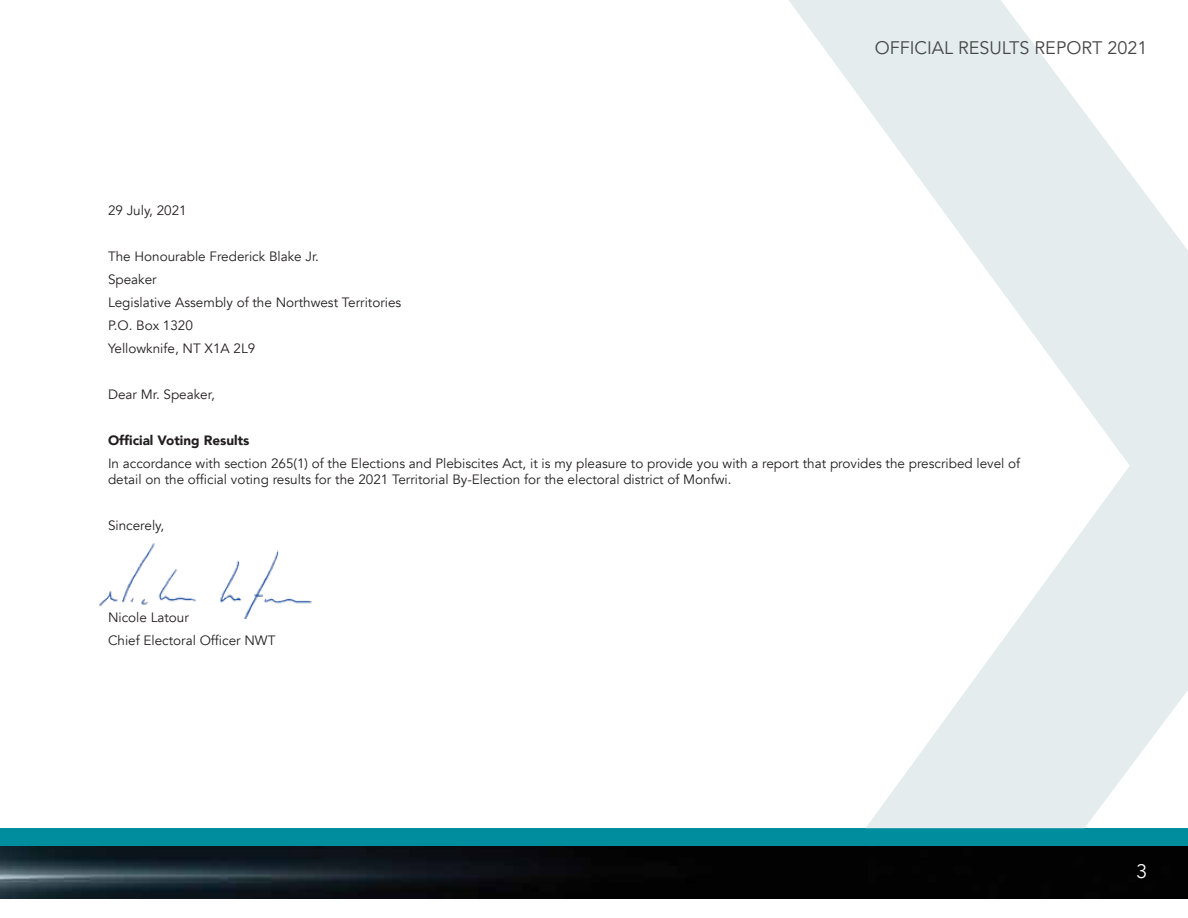
<style>
.page{position:relative;width:1188px;height:918px;background:#fff}
.page>*{position:absolute;margin:0;border:0;box-sizing:border-box;transform-origin:0 0}
.t1{font:19.5px "Avenir Next";color:#fff}
.t2{font:18px "Avenir LT Std";color:#464647}
.t3{font:13.5px/23px "Avenir";color:#231f20}
.t4{font:900 13.5px "Avenir";color:#231f20}
</style>
<div class="page">
<div style="left:0;top:828px;width:1188px;height:52px;background:#008e9e"></div>
<img style="left:0;top:846px;width:1188px;height:52px">
<svg style="left:789px;top:0;width:399px;height:828px"></svg>
<img style="left:99px;top:543px;width:213px;height:75px">
<h2 class="t2" style="left:875px;top:38px;width:274px">OFFICIAL RESULTS REPORT 2021</h2>
<p class="t3" style="left:108px;top:200px;width:80px">29 July, 2021</p>
<p class="t3" style="left:108px;top:245px;width:295px">The Honourable Frederick Blake Jr.<br>Speaker<br>Legislative Assembly of the Northwest Territories<br>P.O. Box 1320<br>Yellowknife, NT X1A 2L9</p>
<p class="t3" style="left:108px;top:383px;width:108px">Dear Mr. Speaker,</p>
<p class="t4" style="left:108px;top:429px;width:143px">Official Voting Results</p>
<p class="t3" style="left:108px;top:455px;width:914px;line-height:16.2px">In accordance with section 265(1) of the Elections and Plebiscites Act, it is my pleasure to provide you with a report that provides the prescribed level of detail on the official voting results for the 2021 Territorial By-Election for the electoral district of Monfwi.</p>
<p class="t3" style="left:108px;top:514px;width:58px">Sincerely,</p>
<p class="t3" style="left:108px;top:606px;width:169px">Nicole Latour<br>Chief Electoral Officer NWT</p>
<h1 class="t1" style="left:1136px;top:859px;width:13px">3</h1>
</div>
